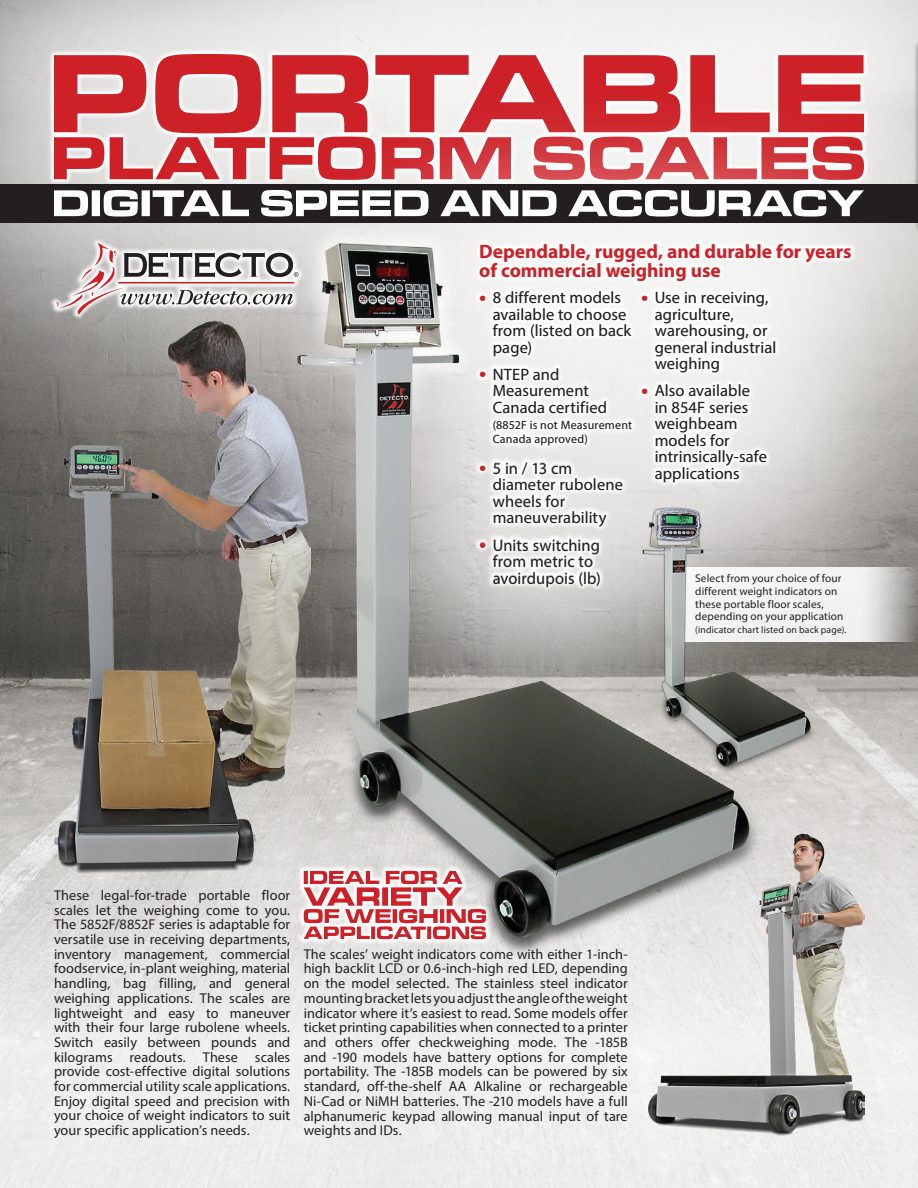
<style>
.page{position:relative;width:918px;height:1188px;background:#fff}
.page>*{position:absolute;margin:0;border:0;box-sizing:border-box;transform-origin:0 0}
.t1{font:700 19.5px/19.5px "Myriad Pro";color:#cd2027}
.t2{font:16.5px/16.5px "Myriad Pro";letter-spacing:.005em;color:#231f20}
.t3{font:14.25px/14.7px "Myriad Pro";color:#231f20;text-align:justify}
.t4{font:12px/13.5px "Myriad Pro";letter-spacing:.015em;color:#231f20}
.t5{font:11.25px/12.8px "Myriad Pro";letter-spacing:.01em;color:#231f20}
.t6{font:9.75px "Myriad Pro";letter-spacing:.015em;color:#231f20}
.s1{font-size:25.5px;color:#cd2027}
</style>
<div class="page">
<img style="left:0;top:491px;width:918px;height:697px">
<div style="left:0;top:0;width:918px;height:491px;background:#fff;opacity:.85"></div>
<svg style="left:50px;top:237px;width:226px;height:83px;background:#bfbebb"></svg>
<svg style="left:56px;top:243px;width:220px;height:71px"></svg>
<img style="left:648px;top:833px;width:216px;height:302px">
<div style="left:913px;top:40px;width:5px;height:192px;background:#231f20;opacity:.5"></div>
<hr style="left:917px;top:40px;width:1px;height:183px;background:#3e3e3f">
<img style="left:54px;top:320px;width:223px;height:554px">
<svg style="left:48px;top:48px;width:822px;height:136px;fill:#f3f2f2"></svg>
<svg style="left:54px;top:137px;width:222px;height:43px"></svg>
<svg style="left:54px;top:54px;width:810px;height:79px;fill:#cd2027"></svg>
<div style="left:276px;top:86px;width:642px;height:705px;background:#fff;opacity:.75"></div>
<svg style="left:763px;top:238px;width:94px;height:49px;fill:#f1f0ef"></svg>
<div style="left:0;top:184px;width:917px;height:39px;background:#231f20"></div>
<svg style="left:54px;top:190px;width:810px;height:27px"></svg>
<img style="left:277px;top:216px;width:486px;height:742px">
<svg style="left:818px;top:567px;width:100px;height:74px"></svg>
<img style="left:641px;top:506px;width:177px;height:269px">
<h1 class="t1" style="left:479px;top:241px;width:374px">Dependable, rugged, and durable for years of commercial weighing use</h1>
<p class="t2" style="left:493px;top:289px;width:140px;text-indent:-14px"><span class="s1">•</span> 8 different models available to choose from (listed on back page)</p>
<p class="t2" style="left:493px;top:366px;width:116px;text-indent:-14px"><span class="s1">•</span> NTEP and<br>Measurement<br>Canada certified</p>
<p class="t4" style="left:493px;top:418px;width:141px">(8852F is not Measurement<br>Canada approved)</p>
<p class="t2" style="left:493px;top:460px;width:132px;text-indent:-14px"><span class="s1">•</span> 5 in / 13 cm diameter rubolene wheels for maneuverability</p>
<p class="t2" style="left:493px;top:537px;width:110px;text-indent:-14px"><span class="s1">•</span> Units switching from metric to avoirdupois (lb)</p>
<p class="t2" style="left:655px;top:289px;width:123px;text-indent:-14px"><span class="s1">•</span> Use in receiving, agriculture, warehousing, or general industrial weighing</p>
<p class="t2" style="left:655px;top:382px;width:114px;text-indent:-14px"><span class="s1">•</span> Also available in 854F series weighbeam models for intrinsically-safe applications</p>
<p class="t5" style="left:695px;top:572px;width:150px">Select from your choice of four different weight indicators on these portable floor scales, depending on your application</p>
<p class="t6" style="left:695px;top:624px;width:153px">(indicator chart listed on back page).</p>
<p class="t3" style="left:54px;top:888px;width:238px">These legal-for-trade portable floor scales let the weighing come to you.<br>The 5852F/8852F series is adaptable for versatile use in receiving departments, inventory management, commercial foodservice, in-plant weighing, material handling, bag filling, and general weighing applications. The scales are lightweight and easy to maneuver with their four large rubolene wheels.<br>Switch easily between pounds and kilograms readouts. These scales provide cost-effective digital solutions for commercial utility scale applications.<br>Enjoy digital speed and precision with your choice of weight indicators to suit your specific application’s needs.</p>
<p class="t3" style="left:304px;top:946px;width:326px">The scales’ weight indicators come with either 1-inch&shy;high backlit LCD or 0.6-inch-high red LED, depending on the model selected. The stainless steel indicator mounting bracket lets you adjust the angle of the weight indicator where it’s easiest to read. Some models offer ticket printing capabilities when connected to a printer and others offer checkweighing mode. The -185B and -190 models have battery options for complete portability. The -185B models can be powered by six standard, off-the-shelf AA Alkaline or rechargeable Ni-Cad or NiMH batteries. The -210 models have a full alphanumeric keypad allowing manual input of tare weights and IDs.</p>
</div>
